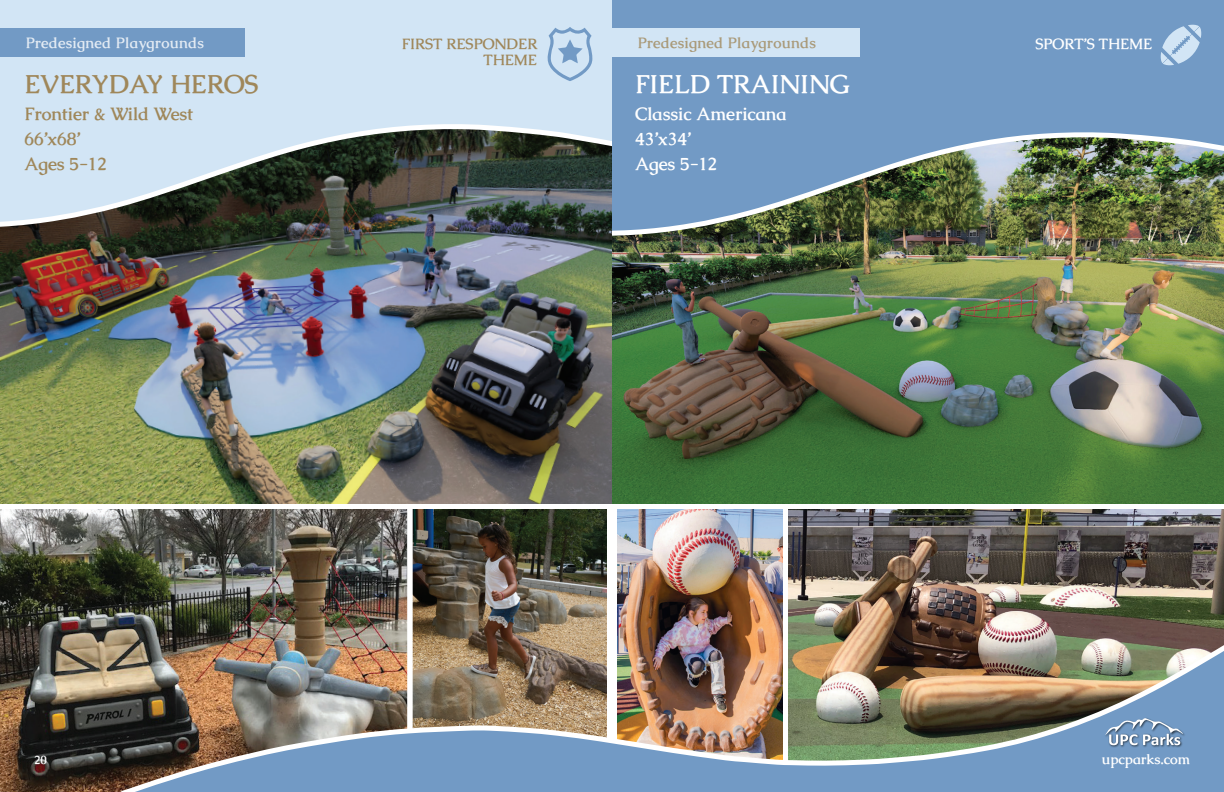
<style>
.page{position:relative;width:1224px;height:792px;background:#fff}
.page>*{position:absolute;margin:0;border:0;box-sizing:border-box;transform-origin:0 0}
.t1{font:700 25.7px "Caudex";color:#fff}
.t2{font:700 25.7px "Caudex";color:#9f875a}
.t3{font:700 17.8px/25px "Caudex";color:#9f875a}
.t4{font:700 17.8px/25px "Caudex";color:#fff}
.t5{font:700 15px "Caudex";letter-spacing:.02em;color:#9f875a}
.t6{font:700 15px "Caudex";letter-spacing:.02em;color:#fff}
.t7{font:700 14.9px/16px "Caudex";color:#9f875a;text-align:right}
.t8{font:700 14.9px "Caudex";color:#fff}
.t9{font:700 13.9px "Caudex";color:#fff}
.t10{font:700 11.9px "Caudex";color:#fff}
</style>
<div class="page">
<img style="left:613px;top:239px;width:611px;height:265px">
<svg style="left:612px;top:0;width:612px;height:239px;background:#6e8ca1"></svg>
<svg style="left:617px;top:509px;width:166px;height:24px;background:#b3bed3"></svg>
<img style="left:788px;top:509px;width:436px;height:24px">
<img style="left:0;top:231px;width:612px;height:273px">
<svg style="left:412px;top:509px;width:195px;height:24px;background:#2a3323"></svg>
<img style="left:0;top:509px;width:408px;height:283px">
<img style="left:119px;top:533px;width:1105px;height:259px">
<div style="left:612px;top:29px;width:248px;height:28px;background:#d2e5f5"></div>
<svg style="left:0;top:0;width:612px;height:231px;background:#8b989c"></svg>
<div style="left:236px;top:0;width:376px;height:119px;background:#d2e5f5"></div>
<div style="left:0;top:29px;width:245px;height:28px;background:#729ac5"></div>
<svg style="left:1161px;top:25px;width:40px;height:40px;background:#a8c4e0"></svg>
<svg style="left:547px;top:27px;width:45px;height:54px"></svg>
<img style="left:1103px;top:716px;width:83px;height:22px">
<img style="left:1107px;top:732px;width:77px;height:17px">
<svg style="left:1105px;top:718px;width:78px;height:27px;background:#8aa6c4"></svg>
<p class="t6" style="left:25px;top:33px;width:180px">Predesigned Playgrounds</p>
<p class="t7" style="left:402px;top:36px;width:137px">FIRST RESPONDER<br>THEME</p>
<p class="t8" style="left:1035px;top:35px;width:118px">SPORT’S THEME</p>
<p class="t5" style="left:637px;top:33px;width:180px">Predesigned Playgrounds</p>
<h1 class="t2" style="left:24px;top:67px;width:236px">EVERYDAY HEROS</h1>
<p class="t3" style="left:24px;top:101px;width:170px">Frontier &amp; Wild West<br>66’x68’<br>Ages 5-12</p>
<h1 class="t1" style="left:635px;top:67px;width:216px">FIELD TRAINING</h1>
<p class="t4" style="left:635px;top:101px;width:153px">Classic Americana<br>43’x34’<br>Ages 5-12</p>
<p class="t10" style="left:34px;top:753px;width:14px">20</p>
<p class="t9" style="left:1102px;top:750px;width:90px">upcparks.com</p>
</div>
